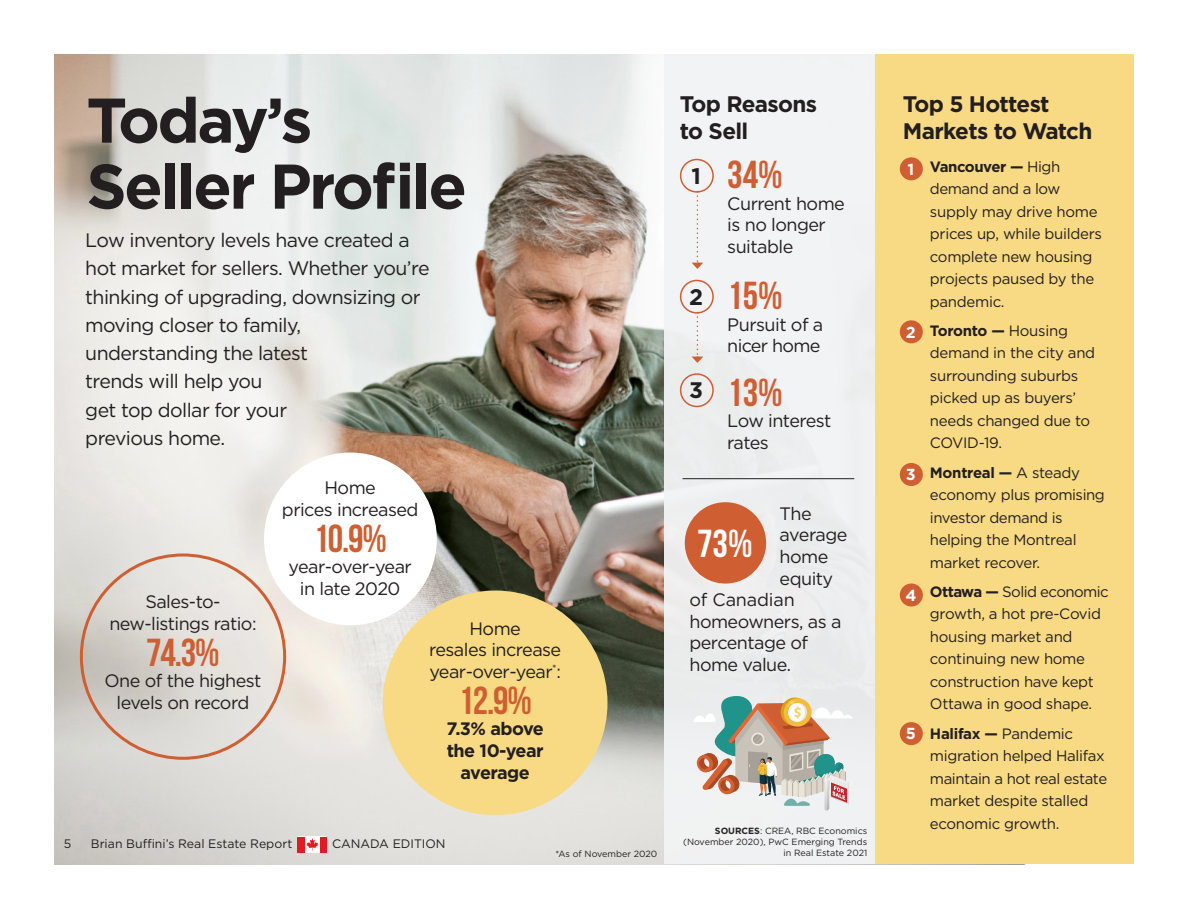
<style>
.page{position:relative;width:1188px;height:918px;background:#fff}
.page>*{position:absolute;margin:0;border:0;box-sizing:border-box;transform-origin:0 0}
.t1{font:700 63px/66px "Gotham";letter-spacing:-.04em;color:#231f20}
.t2{font:700 39px "Bebas Neue";letter-spacing:-.015em;color:#cf5e32}
.t3{font:700 39px "Bebas Neue";color:#fff}
.t4{font:700 22.5px/27px "Gotham";letter-spacing:-.03em;color:#231f20}
.t5{font:19.5px/28.2px "Gotham";letter-spacing:-.03em;color:#231f20}
.t6{font:18px/21.6px "Gotham";letter-spacing:-.03em;color:#231f20;text-align:center}
.t7{font:700 18px/21.6px "Gotham";letter-spacing:-.03em;color:#231f20;text-align:center}
.t8{font:18px "Gotham";letter-spacing:-.01em;color:#231f20}
.t9{font:700 16.05px "Gotham";color:#fff}
.t10{font:15px/22.5px "Gotham";letter-spacing:-.02em;color:#231f20}
.t11{font:12.3px "Gotham";color:#231f20}
.t12{font:9px/10.8px "Gotham";color:#231f20;text-align:right}
.s1{font-weight:700}
</style>
<div class="page">
<img style="left:54px;top:54px;width:610px;height:810px">
<div style="left:664px;top:54px;width:228px;height:810px;background:#f2f3f4"></div>
<hr style="left:683px;top:478px;width:171px;height:1px;background:#231f20">
<div style="left:876px;top:54px;width:258px;height:810px;background:#f8da84"></div>
<div style="left:900px;top:157px;width:23px;height:23px;background:#cf5e32;border-radius:50%"></div>
<div style="left:900px;top:320px;width:23px;height:23px;background:#cf5e32;border-radius:50%"></div>
<div style="left:900px;top:463px;width:23px;height:23px;background:#cf5e32;border-radius:50%"></div>
<div style="left:900px;top:583px;width:23px;height:24px;background:#cf5e32;border-radius:50%"></div>
<div style="left:900px;top:722px;width:23px;height:23px;background:#cf5e32;border-radius:50%"></div>
<div style="left:680px;top:159px;width:34px;height:34px;border:2px solid #cf5e32;border-radius:50%"></div>
<div style="left:680px;top:280px;width:34px;height:34px;border:2px solid #cf5e32;border-radius:50%"></div>
<div style="left:680px;top:373px;width:34px;height:34px;border:2px solid #cf5e32;border-radius:50%"></div>
<svg style="left:692px;top:191px;width:11px;height:78px"></svg>
<svg style="left:692px;top:312px;width:11px;height:51px"></svg>
<svg style="left:694px;top:694px;width:159px;height:117px"></svg>
<div style="left:264px;top:453px;width:173px;height:172px;background:#fff;border-radius:50%"></div>
<div style="left:383px;top:591px;width:224px;height:224px;background:#f8da84;border-radius:50%"></div>
<div style="left:298px;top:837px;width:29px;height:15px;background:#e21a21"></div>
<div style="left:305px;top:837px;width:15px;height:15px;background:#fff"></div>
<svg style="left:306px;top:838px;width:13px;height:13px"></svg>
<div style="left:685px;top:502px;width:81px;height:82px;background:#cf5e32;border-radius:50%"></div>
<p class="t1" style="left:86px;top:87px;width:382px">Today’s<br>Seller Profile</p>
<p class="t5" style="left:85px;top:226px;width:346px">Low inventory levels have created a hot market for sellers. Whether you’re thinking of upgrading, downsizing or moving closer to family, understanding the latest<br>trends will help you<br>get top dollar for your<br>previous home.</p>
<p class="t6" style="left:109px;top:591px;width:149px">Sales-to&shy;new-listings ratio:</p>
<p class="t2" style="left:146px;top:631px;width:75px">74.3%</p>
<p class="t6" style="left:105px;top:670px;width:158px">One of the highest levels on record</p>
<p class="t6" style="left:282px;top:476px;width:138px">Home<br>prices increased</p>
<p class="t2" style="left:314px;top:517px;width:75px">10.9%</p>
<p class="t6" style="left:289px;top:556px;width:125px">year-over-year in late 2020</p>
<p class="t6" style="left:429px;top:617px;width:134px">Home<br>resales increase year-over-year<sup>*</sup>:</p>
<p class="t2" style="left:459px;top:679px;width:75px">12.9%</p>
<p class="t7" style="left:447px;top:718px;width:99px">7.3% above the 10-year average</p>
<p class="t11" style="left:64px;top:836px;width:9px">5</p>
<p class="t11" style="left:91px;top:836px;width:203px">Brian Buffini’s Real Estate Report</p>
<p class="t11" style="left:332px;top:836px;width:115px">CANADA EDITION</p>
<p class="t12" style="left:556px;top:848px;width:103px">*As of November 2020</p>
<p class="t4" style="left:680px;top:91px;width:139px">Top Reasons to Sell</p>
<p class="t2" style="left:727px;top:153px;width:57px">34%</p>
<p class="t6" style="left:727px;top:192px;width:119px;text-align:left">Current home is no longer suitable</p>
<p class="t2" style="left:727px;top:274px;width:57px">15%</p>
<p class="t6" style="left:727px;top:313px;width:97px;text-align:left">Pursuit of a nicer home</p>
<p class="t2" style="left:727px;top:371px;width:57px">13%</p>
<p class="t6" style="left:727px;top:410px;width:106px;text-align:left">Low interest rates</p>
<p class="t4" style="left:692px;top:162px;width:11px">1</p>
<p class="t4" style="left:689px;top:283px;width:16px">2</p>
<p class="t4" style="left:689px;top:377px;width:15px">3</p>
<p class="t6" style="left:780px;top:502px;width:34px">The</p>
<p class="t6" style="left:780px;top:524px;width:69px">average</p>
<p class="t6" style="left:780px;top:545px;width:50px">home</p>
<p class="t6" style="left:780px;top:567px;width:55px">equity</p>
<p class="t8" style="left:689px;top:588px;width:107px">of Canadian</p>
<p class="t6" style="left:689px;top:610px;width:154px">homeowners, as a</p>
<p class="t6" style="left:689px;top:632px;width:120px">percentage of</p>
<p class="t6" style="left:689px;top:653px;width:103px">home value.</p>
<p class="t3" style="left:697px;top:522px;width:57px">73%</p>
<p class="t12" style="left:683px;top:826px;width:186px"><span class="s1">SOURCES</span>: CREA, RBC Economics (November 2020), PwC Emerging Trends in Real Estate 2021</p>
<p class="t4" style="left:903px;top:91px;width:191px">Top 5 Hottest<br>Markets to Watch</p>
<p class="t10" style="left:930px;top:155px;width:174px"><span class="s1">Vancouver —</span> High demand and a low supply may drive home prices up, while builders complete new housing projects paused by the pandemic.</p>
<p class="t10" style="left:930px;top:319px;width:167px"><span class="s1">Toronto —</span> Housing demand in the city and surrounding suburbs picked up as buyers’ needs changed due to<br>COVID-19.</p>
<p class="t10" style="left:930px;top:461px;width:176px"><span class="s1">Montreal —</span> A steady economy plus promising investor demand is helping the Montreal market recover.</p>
<p class="t10" style="left:930px;top:580px;width:180px"><span class="s1">Ottawa —</span> Solid economic growth, a hot pre-Covid housing market and continuing new home construction have kept<br>Ottawa in good shape.</p>
<p class="t10" style="left:930px;top:722px;width:179px"><span class="s1">Halifax —</span> Pandemic migration helped Halifax maintain a hot real estate market despite stalled economic growth.</p>
<p class="t9" style="left:908px;top:158px;width:8px">1</p>
<p class="t9" style="left:906px;top:321px;width:11px">2</p>
<p class="t9" style="left:906px;top:464px;width:11px">3</p>
<p class="t9" style="left:905px;top:584px;width:13px">4</p>
<p class="t9" style="left:906px;top:723px;width:12px">5</p>
</div>
